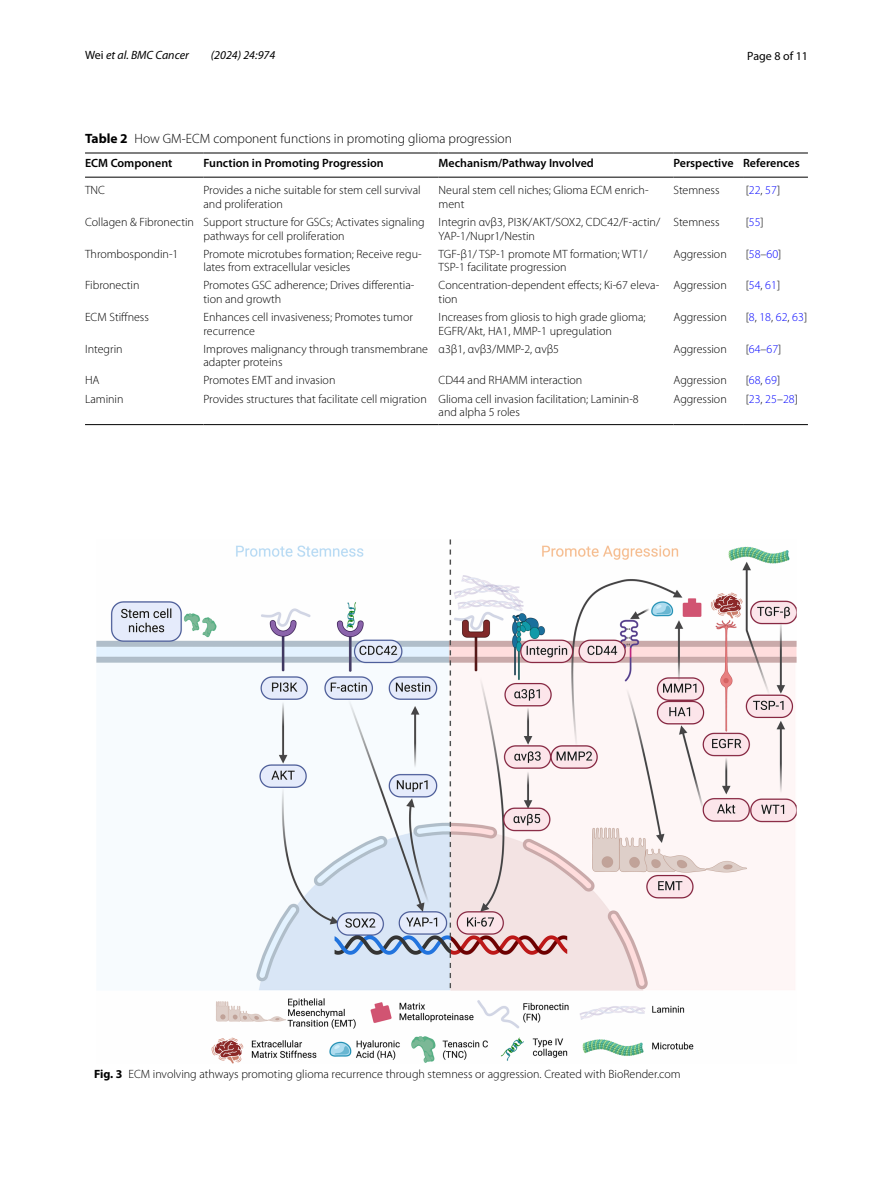
<style>
.page{position:relative;width:893px;height:1187px;background:#fff}
.page>*{position:absolute;margin:0;border:0;box-sizing:border-box;transform-origin:0 0}
.t1{font:300 13.5px "Myriad Pro";color:#000}
.t2{font:300 12px/13.5px "Myriad Pro";color:#000}
.t3{font:600 12px "Myriad Pro";color:#000}
.t4{font:300 12px "Myriad Pro";color:#00f}
.t5{font:italic 12px "Myriad Pro";color:#000}
.t6{font:12px "Myriad Pro";color:#000}
.s1{font-style:normal}
.s2{font-weight:700}
.s3{color:#000}
.s4{color:#00f}
</style>
<div class="page">
<hr style="left:85px;top:153px;width:119px;height:1px;background:#000">
<hr style="left:85px;top:177px;width:119px;height:1px;background:#000">
<hr style="left:204px;top:153px;width:235px;height:1px;background:#000">
<hr style="left:204px;top:177px;width:235px;height:1px;background:#000">
<hr style="left:439px;top:153px;width:234px;height:1px;background:#000">
<hr style="left:439px;top:177px;width:234px;height:1px;background:#000">
<hr style="left:673px;top:153px;width:70px;height:1px;background:#000">
<hr style="left:673px;top:177px;width:70px;height:1px;background:#000">
<hr style="left:743px;top:153px;width:65px;height:1px;background:#000">
<hr style="left:743px;top:177px;width:65px;height:1px;background:#000">
<hr style="left:85px;top:424px;width:119px;height:1px;background:#000">
<hr style="left:204px;top:424px;width:235px;height:1px;background:#000">
<hr style="left:439px;top:424px;width:234px;height:1px;background:#000">
<hr style="left:673px;top:424px;width:70px;height:1px;background:#000">
<hr style="left:743px;top:424px;width:65px;height:1px;background:#000">
<img style="left:96px;top:539px;width:701px;height:524px">
<p class="t5" style="left:85px;top:48px;width:105px"><span class="s1">Wei</span> et al. BMC Cancer</p>
<p class="t5" style="left:211px;top:48px;width:66px">(2024) 24:974</p>
<p class="t6" style="left:747px;top:48px;width:62px">Page 8 of 11</p>
<p class="t1" style="left:85px;top:131px;width:428px"><span class="s2">Table 2</span> How GM-ECM component functions in promoting glioma progression</p>
<p class="t3" style="left:85px;top:156px;width:89px">ECM Component</p>
<p class="t3" style="left:204px;top:156px;width:182px">Function in Promoting Progression</p>
<p class="t3" style="left:439px;top:156px;width:157px">Mechanism/Pathway Involved</p>
<p class="t3" style="left:673px;top:156px;width:128px">Perspective References</p>
<p class="t2" style="left:85px;top:184px;width:22px">TNC</p>
<p class="t2" style="left:204px;top:184px;width:219px">Provides a niche suitable for stem cell survival and proliferation</p>
<p class="t2" style="left:439px;top:184px;width:211px">Neural stem cell niches; Glioma ECM enrich&shy;ment</p>
<p class="t2" style="left:673px;top:184px;width:48px">Stemness</p>
<p class="t4" style="left:746px;top:184px;width:36px"><span class="s3">[</span>22<span class="s3">,</span> 57<span class="s3">]</span></p>
<p class="t2" style="left:204px;top:215px;width:223px;text-indent:-118px">Collagen &amp; Fibronectin Support structure for GSCs; Activates signaling pathways for cell proliferation</p>
<p class="t2" style="left:439px;top:215px;width:223px">Integrin αvβ3, PI3K/AKT/SOX2, CDC42/F-actin/<br>YAP-1/Nupr1/Nestin</p>
<p class="t2" style="left:673px;top:215px;width:48px">Stemness</p>
<p class="t2" style="left:746px;top:215px;width:20px">[<span class="s4">55</span>]</p>
<p class="t2" style="left:85px;top:247px;width:95px">Thrombospondin-1</p>
<p class="t2" style="left:204px;top:247px;width:220px">Promote microtubes formation; Receive regu&shy;lates from extracellular vesicles</p>
<p class="t2" style="left:439px;top:247px;width:211px">TGF-β1/ TSP-1 promote MT formation; WT1/<br>TSP-1 facilitate progression</p>
<p class="t2" style="left:673px;top:247px;width:55px">Aggression</p>
<p class="t4" style="left:746px;top:247px;width:37px"><span class="s3">[</span>58<span class="s3">–</span>60<span class="s3">]</span></p>
<p class="t2" style="left:85px;top:279px;width:56px">Fibronectin</p>
<p class="t2" style="left:204px;top:279px;width:212px">Promotes GSC adherence; Drives differentia&shy;tion and growth</p>
<p class="t2" style="left:439px;top:279px;width:222px">Concentration-dependent effects; Ki-67 eleva&shy;tion</p>
<p class="t2" style="left:673px;top:279px;width:55px">Aggression</p>
<p class="t4" style="left:746px;top:279px;width:36px"><span class="s3">[</span>54<span class="s3">,</span> 61<span class="s3">]</span></p>
<p class="t2" style="left:85px;top:310px;width:65px">ECM Stiffness</p>
<p class="t2" style="left:204px;top:310px;width:211px">Enhances cell invasiveness; Promotes tumor recurrence</p>
<p class="t2" style="left:439px;top:310px;width:208px">Increases from gliosis to high grade glioma;<br>EGFR/Akt, HA1, MMP-1 upregulation</p>
<p class="t2" style="left:673px;top:310px;width:55px">Aggression</p>
<p class="t4" style="left:746px;top:310px;width:63px"><span class="s3">[</span>8<span class="s3">,</span> 18<span class="s3">,</span> 62<span class="s3">,</span> 63<span class="s3">]</span></p>
<p class="t2" style="left:85px;top:342px;width:39px">Integrin</p>
<p class="t2" style="left:204px;top:342px;width:226px">Improves malignancy through transmembrane adapter proteins</p>
<p class="t2" style="left:439px;top:342px;width:122px">α3β1, αvβ3/MMP-2, αvβ5</p>
<p class="t2" style="left:673px;top:342px;width:55px">Aggression</p>
<p class="t4" style="left:746px;top:342px;width:37px"><span class="s3">[</span>64<span class="s3">–</span>67<span class="s3">]</span></p>
<p class="t2" style="left:85px;top:374px;width:16px">HA</p>
<p class="t2" style="left:204px;top:374px;width:133px">Promotes EMT and invasion</p>
<p class="t2" style="left:439px;top:374px;width:145px">CD44 and RHAMM interaction</p>
<p class="t2" style="left:673px;top:374px;width:55px">Aggression</p>
<p class="t4" style="left:746px;top:374px;width:36px"><span class="s3">[</span>68<span class="s3">,</span> 69<span class="s3">]</span></p>
<p class="t2" style="left:85px;top:392px;width:40px">Laminin</p>
<p class="t2" style="left:439px;top:392px;width:202px;text-indent:-235px">Provides structures that facilitate cell migration Glioma cell invasion facilitation; Laminin-8 and alpha 5 roles</p>
<p class="t2" style="left:673px;top:392px;width:55px">Aggression</p>
<p class="t4" style="left:746px;top:392px;width:54px"><span class="s3">[</span>23<span class="s3">,</span> 25<span class="s3">–</span>28<span class="s3">]</span></p>
<p class="t2" style="left:94px;top:1067px;width:588px"><span class="s2">Fig. 3</span> ECM involving athways promoting glioma recurrence through stemness or aggression. Created with BioRender.com</p>
</div>
